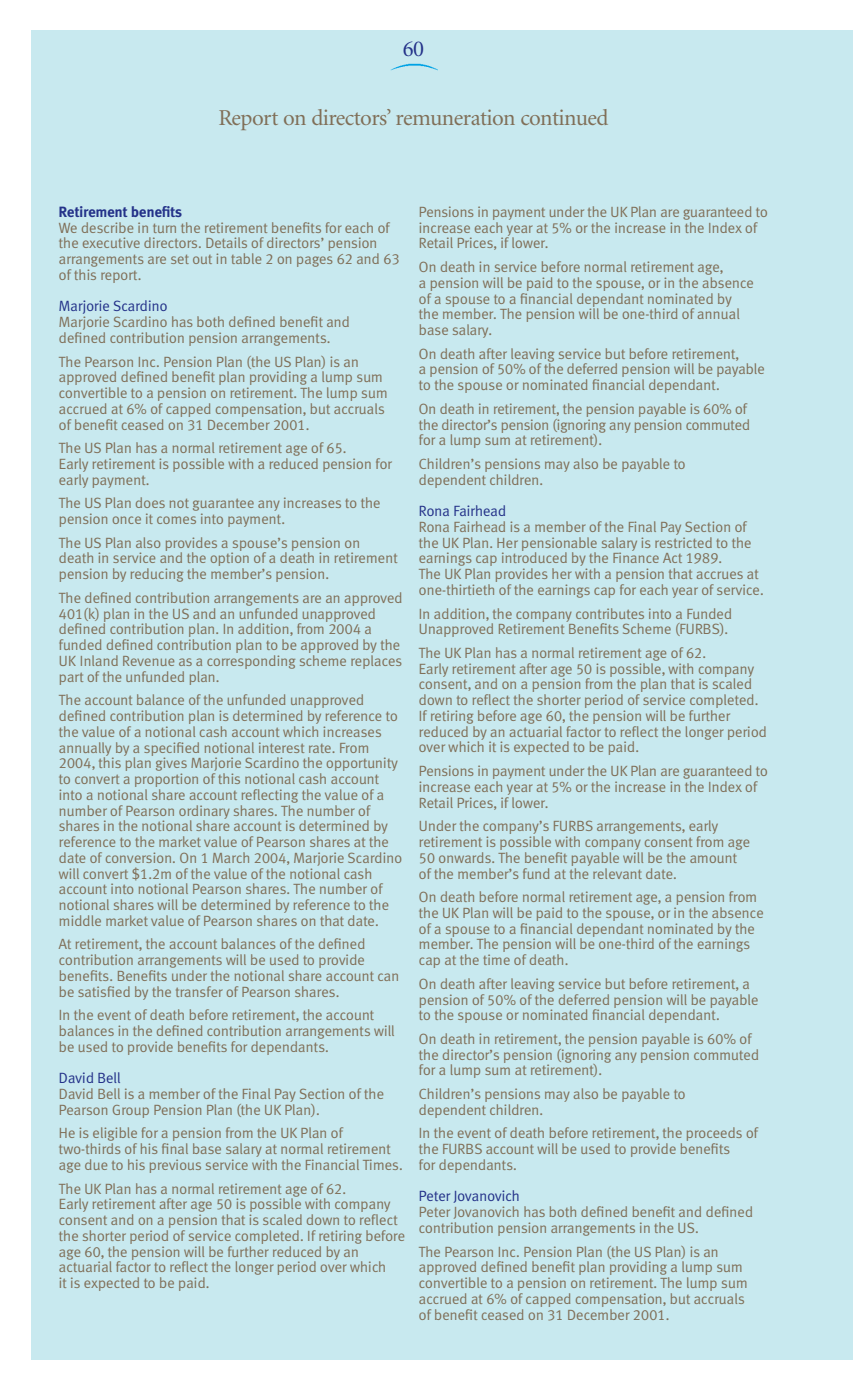
<style>
.page{position:relative;width:853px;height:1388px;background:#fff}
.page>*{position:absolute;margin:0;border:0;box-sizing:border-box;transform-origin:0 0}
.t1{font:22.75px "Minion";letter-spacing:-.025em;color:#806f58}
.t2{font:22.75px "Minion";color:#243289}
.t3{font:14.88px/15.8px "Meta Corr";letter-spacing:-.03em;color:#806f58}
.s1{font-weight:700;color:#243289}
.s2{color:#243289}
</style>
<div class="page">
<div style="left:31px;top:30px;width:821px;height:1329px;background:#c8e9ef"></div>
<img style="left:390px;top:63px;width:48px;height:8px">
<p class="t2" style="left:403px;top:40px;width:23px">60</p>
<p class="t1" style="left:218px;top:109px;width:391px">Report on directors’ remuneration continued</p>
<p class="t3" style="left:59px;top:205px;width:343px"><span class="s1">Retirement benefits<br></span>We describe in turn the retirement benefits for each of the executive directors. Details of directors’ pension arrangements are set out in table 2 on pages 62 and 63 of this report.</p>
<p class="t3" style="left:59px;top:300px;width:293px"><span class="s2">Marjorie Scardino<br></span>Marjorie Scardino has both defined benefit and defined contribution pension arrangements.</p>
<p class="t3" style="left:59px;top:355px;width:331px">The Pearson Inc. Pension Plan (the US Plan) is an approved defined benefit plan providing a lump sum convertible to a pension on retirement. The lump sum accrued at 6% of capped compensation, but accruals of benefit ceased on 31 December 2001.</p>
<p class="t3" style="left:59px;top:442px;width:335px">The US Plan has a normal retirement age of 65.<br>Early retirement is possible with a reduced pension for early payment.</p>
<p class="t3" style="left:59px;top:497px;width:323px">The US Plan does not guarantee any increases to the pension once it comes into payment.</p>
<p class="t3" style="left:59px;top:536px;width:341px">The US Plan also provides a spouse’s pension on death in service and the option of a death in retirement pension by reducing the member’s pension.</p>
<p class="t3" style="left:59px;top:591px;width:346px">The defined contribution arrangements are an approved 401(k) plan in the US and an unfunded unapproved defined contribution plan. In addition, from 2004 a funded defined contribution plan to be approved by the UK Inland Revenue as a corresponding scheme replaces part of the unfunded plan.</p>
<p class="t3" style="left:59px;top:694px;width:345px">The account balance of the unfunded unapproved defined contribution plan is determined by reference to the value of a notional cash account which increases annually by a specified notional interest rate. From 2004, this plan gives Marjorie Scardino the opportunity to convert a proportion of this notional cash account into a notional share account reflecting the value of a number of Pearson ordinary shares. The number of shares in the notional share account is determined by reference to the market value of Pearson shares at the date of conversion. On 1 March 2004, Marjorie Scardino will convert $1.2m of the value of the notional cash account into notional Pearson shares. The number of notional shares will be determined by reference to the middle market value of Pearson shares on that date.</p>
<p class="t3" style="left:59px;top:938px;width:342px">At retirement, the account balances of the defined contribution arrangements will be used to provide benefits. Benefits under the notional share account can be satisfied by the transfer of Pearson shares.</p>
<p class="t3" style="left:59px;top:1009px;width:338px">In the event of death before retirement, the account balances in the defined contribution arrangements will be used to provide benefits for dependants.</p>
<p class="t3" style="left:59px;top:1072px;width:327px"><span class="s2">David Bell<br></span>David Bell is a member of the Final Pay Section of the<br>Pearson Group Pension Plan (the UK Plan).</p>
<p class="t3" style="left:59px;top:1127px;width:346px">He is eligible for a pension from the UK Plan of two-thirds of his final base salary at normal retirement age due to his previous service with the Financial Times.</p>
<p class="t3" style="left:59px;top:1182px;width:348px">The UK Plan has a normal retirement age of 62.<br>Early retirement after age 50 is possible with company consent and on a pension that is scaled down to reflect the shorter period of service completed. If retiring before age 60, the pension will be further reduced by an actuarial factor to reflect the longer period over which<br>it is expected to be paid.</p>
<p class="t3" style="left:418px;top:205px;width:351px">Pensions in payment under the UK Plan are guaranteed to increase each year at 5% or the increase in the Index of<br>Retail Prices, if lower.</p>
<p class="t3" style="left:418px;top:261px;width:337px">On death in service before normal retirement age,<br>a pension will be paid to the spouse, or in the absence of a spouse to a financial dependant nominated by the member. The pension will be one-third of annual base salary.</p>
<p class="t3" style="left:418px;top:347px;width:348px">On death after leaving service but before retirement,<br>a pension of 50% of the deferred pension will be payable to the spouse or nominated financial dependant.</p>
<p class="t3" style="left:418px;top:402px;width:333px">On death in retirement, the pension payable is 60% of the director’s pension (ignoring any pension commuted for a lump sum at retirement).</p>
<p class="t3" style="left:418px;top:457px;width:269px">Children’s pensions may also be payable to dependent children.</p>
<p class="t3" style="left:418px;top:505px;width:347px"><span class="s2">Rona Fairhead<br></span>Rona Fairhead is a member of the Final Pay Section of the UK Plan. Her pensionable salary is restricted to the earnings cap introduced by the Finance Act 1989.<br>The UK Plan provides her with a pension that accrues at one-thirtieth of the earnings cap for each year of service.</p>
<p class="t3" style="left:418px;top:607px;width:315px">In addition, the company contributes into a Funded<br>Unapproved Retirement Benefits Scheme (FURBS).</p>
<p class="t3" style="left:418px;top:646px;width:350px">The UK Plan has a normal retirement age of 62.<br>Early retirement after age 50 is possible, with company consent, and on a pension from the plan that is scaled down to reflect the shorter period of service completed.<br>If retiring before age 60, the pension will be further reduced by an actuarial factor to reflect the longer period over which it is expected to be paid.</p>
<p class="t3" style="left:418px;top:765px;width:351px">Pensions in payment under the UK Plan are guaranteed to increase each year at 5% or the increase in the Index of<br>Retail Prices, if lower.</p>
<p class="t3" style="left:418px;top:820px;width:333px">Under the company’s FURBS arrangements, early retirement is possible with company consent from age 50 onwards. The benefit payable will be the amount of the member’s fund at the relevant date.</p>
<p class="t3" style="left:418px;top:891px;width:347px">On death before normal retirement age, a pension from the UK Plan will be paid to the spouse, or in the absence of a spouse to a financial dependant nominated by the member. The pension will be one-third of the earnings cap at the time of death.</p>
<p class="t3" style="left:418px;top:977px;width:342px">On death after leaving service but before retirement, a pension of 50% of the deferred pension will be payable to the spouse or nominated financial dependant.</p>
<p class="t3" style="left:418px;top:1032px;width:342px">On death in retirement, the pension payable is 60% of the director’s pension (ignoring any pension commuted for a lump sum at retirement).</p>
<p class="t3" style="left:418px;top:1087px;width:269px">Children’s pensions may also be payable to dependent children.</p>
<p class="t3" style="left:418px;top:1127px;width:341px">In the event of death before retirement, the proceeds of the FURBS account will be used to provide benefits</p>
<p class="t3" style="left:418px;top:1190px;width:336px"><span class="s2">Peter Jovanovich<br></span>Peter Jovanovich has both defined benefit and defined contribution pension arrangements in the US.</p>
<p class="t3" style="left:418px;top:1245px;width:331px">The Pearson Inc. Pension Plan (the US Plan) is an approved defined benefit plan providing a lump sum convertible to a pension on retirement. The lump sum accrued at 6% of capped compensation, but accruals of benefit ceased on 31 December 2001.</p>
<p class="t3" style="left:418px;top:1158px;width:100px">for dependants.</p>
</div>
